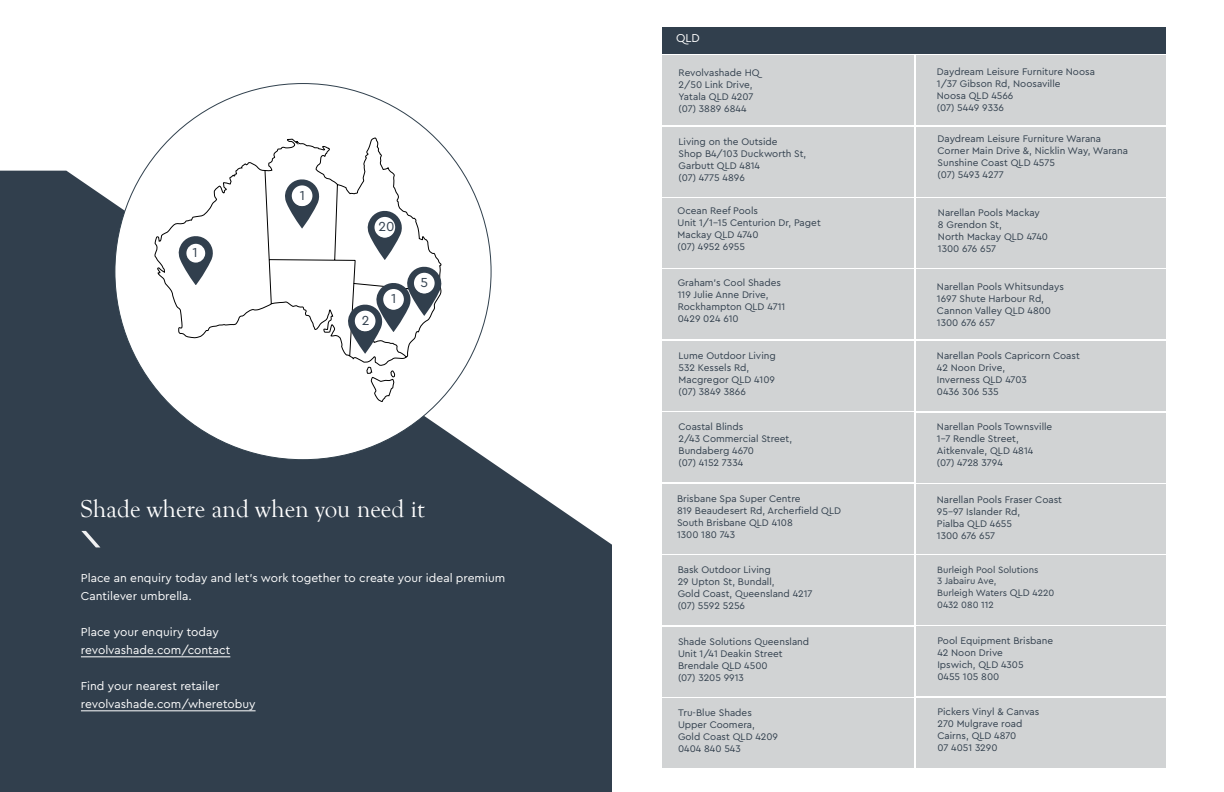
<style>
.page{position:relative;width:1224px;height:792px;background:#fff}
.page>*{position:absolute;margin:0;border:0;box-sizing:border-box;transform-origin:0 0}
.t1{font:25px "Goudy Old Style T";color:#fff}
.t2{font:13.7px "Cera Pro";color:#313f4d}
.t3{font:12px/18px "Cera Pro";color:#fff}
.t4{font:10px/12px "Cera Pro";color:#313f4d}
.t5{font:9.5px/11.6px "Cera Pro";color:#313f4d}
.s1{font-size:10px}
</style>
<div class="page">
<div style="left:662px;top:27px;width:503px;height:27px;background:#313f4d"></div>
<svg style="left:0;top:171px;width:612px;height:621px;fill:#313f4d"></svg>
<div style="left:662px;top:56px;width:252px;height:69px;background:#d1d3d4"></div>
<div style="left:916px;top:56px;width:249px;height:69px;background:#d1d3d4"></div>
<div style="left:662px;top:127px;width:252px;height:69px;background:#d1d3d4"></div>
<div style="left:916px;top:127px;width:249px;height:69px;background:#d1d3d4"></div>
<div style="left:662px;top:198px;width:252px;height:70px;background:#d1d3d4"></div>
<div style="left:916px;top:627px;width:249px;height:69px;background:#d1d3d4"></div>
<div style="left:662px;top:270px;width:252px;height:69px;background:#d1d3d4"></div>
<div style="left:916px;top:556px;width:249px;height:69px;background:#d1d3d4"></div>
<div style="left:662px;top:341px;width:252px;height:69px;background:#d1d3d4"></div>
<div style="left:916px;top:198px;width:249px;height:70px;background:#d1d3d4"></div>
<div style="left:662px;top:413px;width:252px;height:69px;background:#d1d3d4"></div>
<div style="left:916px;top:270px;width:249px;height:69px;background:#d1d3d4"></div>
<div style="left:916px;top:413px;width:249px;height:69px;background:#d1d3d4"></div>
<div style="left:662px;top:484px;width:252px;height:69px;background:#d1d3d4"></div>
<div style="left:662px;top:627px;width:252px;height:69px;background:#d1d3d4"></div>
<div style="left:916px;top:341px;width:249px;height:69px;background:#d1d3d4"></div>
<div style="left:916px;top:485px;width:249px;height:69px;background:#d1d3d4"></div>
<div style="left:662px;top:698px;width:252px;height:70px;background:#d1d3d4"></div>
<div style="left:662px;top:556px;width:252px;height:69px;background:#d1d3d4"></div>
<hr style="left:81px;top:656px;width:149px;height:1px;background:#fff">
<hr style="left:81px;top:710px;width:175px;height:1px;background:#fff">
<div style="left:115px;top:84px;width:376px;height:376px;background:#fff;border-radius:50%"></div>
<svg style="left:154px;top:136px;width:288px;height:274px"></svg>
<svg style="left:368px;top:211px;width:34px;height:49px"></svg>
<div style="left:374px;top:217px;width:21px;height:21px;background:#fff;border-radius:50%"></div>
<svg style="left:285px;top:179px;width:34px;height:49px"></svg>
<div style="left:292px;top:185px;width:20px;height:21px;background:#fff;border-radius:50%"></div>
<svg style="left:348px;top:267px;width:93px;height:86px"></svg>
<div style="left:414px;top:273px;width:21px;height:20px;background:#fff;border-radius:50%"></div>
<svg style="left:179px;top:236px;width:34px;height:49px"></svg>
<svg style="left:81px;top:531px;width:19px;height:16px"></svg>
<div style="left:916px;top:698px;width:249px;height:70px;background:#d1d3d4"></div>
<h2 class="t2" style="left:192px;top:244px;width:7px">1</h2>
<h2 class="t2" style="left:300px;top:186px;width:7px">1</h2>
<h2 class="t2" style="left:379px;top:218px;width:18px">20</h2>
<h2 class="t2" style="left:362px;top:311px;width:9px">2</h2>
<h2 class="t2" style="left:391px;top:289px;width:7px">1</h2>
<h2 class="t2" style="left:421px;top:273px;width:9px">5</h2>
<h1 class="t1" style="left:80px;top:495px;width:346px">Shade where and when you need it</h1>
<p class="t3" style="left:81px;top:569px;width:426px">Place an enquiry today and let’s work together to create your ideal premium<br>Cantilever umbrella.</p>
<p class="t3" style="left:81px;top:623px;width:151px">Place your enquiry today revolvashade.com/contact</p>
<p class="t3" style="left:81px;top:677px;width:176px">Find your nearest retailer revolvashade.com/wheretobuy</p>
<p class="t3" style="left:676px;top:28px;width:25px">QLD</p>
<p class="t4" style="left:679px;top:67px;width:83px">Revolvashade HQ<br>2/50 Link Drive,<br>Yatala QLD 4207 (07) 3889 6844</p>
<p class="t4" style="left:679px;top:135px;width:129px">Living on the Outside<br>Shop B4/103 Duckworth St,<br>Garbutt QLD 4814<br>(07) 4775 4896</p>
<p class="t4" style="left:937px;top:65px;width:160px">Daydream Leisure Furniture Noosa<br>1/37 Gibson Rd, Noosaville<br>Noosa QLD 4566<br>(07) 5449 9336</p>
<p class="t4" style="left:938px;top:132px;width:192px">Daydream Leisure Furniture Warana<br>Corner Main Drive &amp;, Nicklin Way, Warana<br>Sunshine Coast QLD 4575<br>(07) 5493 4277</p>
<p class="t4" style="left:678px;top:205px;width:145px">Ocean Reef Pools<br>Unit 1/1-15 Centurion Dr, Paget<br>Mackay QLD 4740<br>(07) 4952 6955</p>
<p class="t4" style="left:938px;top:206px;width:112px">Narellan Pools Mackay<br>8 Grendon St,<br>North Mackay QLD 4740<br>1300 676 657</p>
<p class="t4" style="left:937px;top:280px;width:129px">Narellan Pools Whitsundays<br>1697 Shute Harbour Rd,<br>Cannon Valley QLD 4800<br>1300 676 657</p>
<p class="t4" style="left:678px;top:276px;width:109px">Graham’s Cool Shades<br>119 Julie Anne Drive,<br>Rockhampton QLD 4711<br>0429 024 610</p>
<p class="t4" style="left:679px;top:349px;width:99px">Lume Outdoor Living<br>532 Kessels Rd,<br>Macgregor QLD 4109 (07) 3849 3866</p>
<p class="t4" style="left:679px;top:420px;width:115px">Coastal Blinds<br>2/43 Commercial Street,<br>Bundaberg 4670<br>(07) 4152 7334</p>
<p class="t4" style="left:677px;top:493px;width:166px">Brisbane Spa Super Centre<br>819 Beaudesert Rd, Archerfield QLD<br>South Brisbane QLD 4108<br>1300 180 743</p>
<p class="t4" style="left:678px;top:563px;width:136px">Bask Outdoor Living<br>29 Upton St, Bundall,<br>Gold Coast, Queensland 4217 (07) 5592 5256</p>
<p class="t4" style="left:678px;top:635px;width:133px">Shade Solutions Queensland<br>Unit 1/41 Deakin Street<br>Brendale QLD 4500<br>(07) 3205 9913</p>
<p class="t4" style="left:678px;top:707px;width:102px">Tru-Blue Shades<br>Upper Coomera,<br>Gold Coast QLD 4209<br>0404 840 543</p>
<p class="t4" style="left:937px;top:349px;width:144px">Narellan Pools Capricorn Coast<br>42 Noon Drive,<br>Inverness QLD 4703<br>0436 306 535</p>
<p class="t4" style="left:937px;top:421px;width:117px">Narellan Pools Townsville<br>1-7 Rendle Street,<br>Aitkenvale, QLD 4814 (07) 4728 3794</p>
<p class="t4" style="left:937px;top:493px;width:127px">Narellan Pools Fraser Coast<br>95-97 Islander Rd,<br>Pialba QLD 4655<br>1300 676 657</p>
<p class="t5" style="left:937px;top:564px;width:119px">Burleigh Pool Solutions<br>3 Jabairu Ave,<br>Burleigh Waters <span class="s1">QLD</span> 4220<br>0432 080 112</p>
<p class="t4" style="left:937px;top:634px;width:117px">Pool Equipment Brisbane<br>42 Noon Drive<br>Ipswich, QLD 4305<br>0455 105 800</p>
<p class="t4" style="left:937px;top:705px;width:104px">Pickers Vinyl &amp; Canvas<br>270 Mulgrave road<br>Cairns, QLD 4870<br>07 4051 3290</p>
</div>
